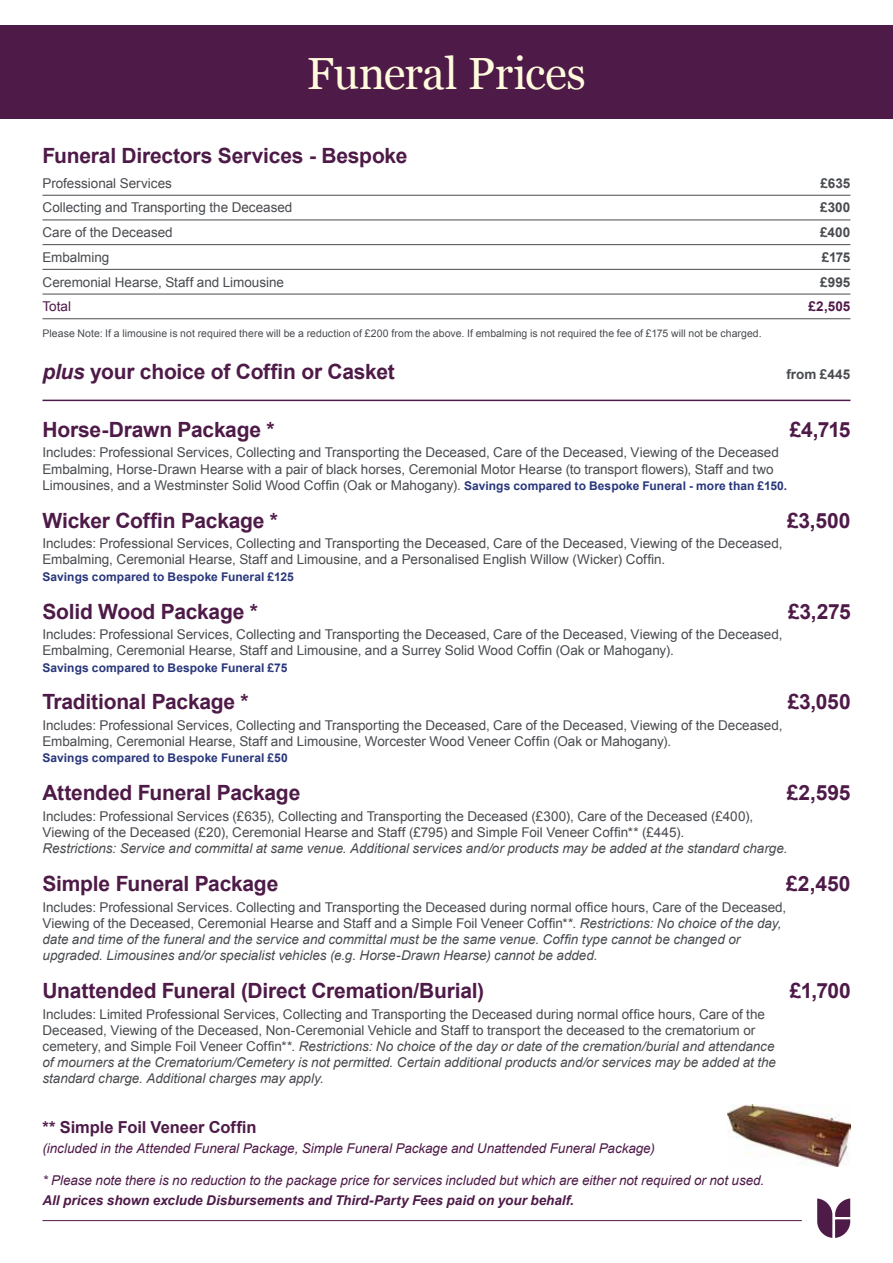
<style>
.page{position:relative;width:893px;height:1263px;background:#fff}
.page>*{position:absolute;margin:0;border:0;box-sizing:border-box;transform-origin:0 0}
.t1{font:45px "Georgia";letter-spacing:-.01em;color:#fffbdc}
.t2{font:700 21px "Arial";letter-spacing:-.01em;color:#4e1a48}
.t3{font:700 16.5px "Arial";letter-spacing:-.005em;color:#4e1a48}
.t4{font:13.5px/16.2px "Arial";letter-spacing:-.005em;color:#484b4f}
.t5{font:italic 13.5px/16.2px "Arial";letter-spacing:-.005em;color:#484b4f}
.t6{font:italic 13.5px "Arial";letter-spacing:-.005em;color:#4e1a48}
.t7{font:italic 700 13.5px "Arial";color:#4e1a48}
.t8{font:700 13.5px "Arial";letter-spacing:.005em;color:#484b4f}
.t9{font:700 13.5px "Arial";color:#4e1a48}
.t10{font:13.5px "Arial";color:#4e1a48}
.t11{font:700 12px "Arial";letter-spacing:.005em;color:#28367b}
.t12{font:10.5px "Arial";letter-spacing:.005em;color:#484b4f}
.s1{font-style:italic}
.s2{font-weight:700;font-size:12px;color:#28367b}
.s3{font-style:normal}
</style>
<div class="page">
<div style="left:0;top:26px;width:893px;height:93px;background:#4e1a48"></div>
<svg style="left:817px;top:1198px;width:33px;height:40px"></svg>
<hr style="left:43px;top:1220px;width:759px;height:1px;background:#4e1a48">
<hr style="left:43px;top:195px;width:807px;height:1px;background:#484b4f">
<hr style="left:43px;top:219px;width:807px;height:1px;background:#484b4f">
<hr style="left:43px;top:244px;width:807px;height:1px;background:#484b4f">
<hr style="left:43px;top:269px;width:807px;height:1px;background:#484b4f">
<hr style="left:43px;top:294px;width:807px;height:1px;background:#484b4f">
<hr style="left:43px;top:318px;width:807px;height:1px;background:#484b4f">
<hr style="left:43px;top:400px;width:807px;height:1px;background:#4e1a48">
<img style="left:727px;top:1104px;width:123px;height:62px">
<h1 class="t1" style="left:307px;top:41px;width:281px">Funeral Prices</h1>
<h2 class="t2" style="left:43px;top:142px;width:366px">Funeral Directors Services - Bespoke</h2>
<p class="t4" style="left:43px;top:175px;width:131px">Professional Services</p>
<p class="t8" style="left:820px;top:174px;width:32px">£635</p>
<p class="t4" style="left:43px;top:200px;width:251px">Collecting and Transporting the Deceased</p>
<p class="t8" style="left:820px;top:199px;width:32px">£300</p>
<p class="t4" style="left:43px;top:224px;width:132px">Care of the Deceased</p>
<p class="t8" style="left:820px;top:223px;width:32px">£400</p>
<p class="t4" style="left:43px;top:249px;width:68px">Embalming</p>
<p class="t8" style="left:822px;top:248px;width:30px">£175</p>
<p class="t4" style="left:43px;top:274px;width:243px">Ceremonial Hearse, Staff and Limousine</p>
<p class="t8" style="left:820px;top:273px;width:32px">£995</p>
<p class="t10" style="left:43px;top:298px;width:30px">Total</p>
<p class="t9" style="left:808px;top:298px;width:43px">£2,505</p>
<p class="t12" style="left:43px;top:326px;width:721px">Please Note: If a limousine is not required there will be a reduction of £200 from the above. If embalming is not required the fee of £175 will not be charged.</p>
<h2 class="t2" style="left:43px;top:358px;width:354px"><span class="s1">plus</span> your choice of Coffin or Casket</h2>
<p class="t8" style="left:786px;top:365px;width:66px">from £445</p>
<h2 class="t2" style="left:43px;top:416px;width:234px">Horse-Drawn Package *</h2>
<h2 class="t2" style="left:790px;top:416px;width:62px">£4,715</h2>
<p class="t4" style="left:43px;top:445px;width:746px">Includes: Professional Services, Collecting and Transporting the Deceased, Care of the Deceased, Viewing of the Deceased<br>Embalming, Horse-Drawn Hearse with a pair of black horses, Ceremonial Motor Hearse (to transport flowers), Staff and two<br>Limousines, and a Westminster Solid Wood Coffin (Oak or Mahogany). <span class="s2">Savings compared to Bespoke Funeral - more than £150.</span></p>
<h2 class="t2" style="left:43px;top:506px;width:237px">Wicker Coffin Package *</h2>
<h2 class="t2" style="left:787px;top:506px;width:65px">£3,500</h2>
<p class="t4" style="left:43px;top:536px;width:741px">Includes: Professional Services, Collecting and Transporting the Deceased, Care of the Deceased, Viewing of the Deceased,<br>Embalming, Ceremonial Hearse, Staff and Limousine, and a Personalised English Willow (Wicker) Coffin.</p>
<p class="t11" style="left:43px;top:568px;width:253px">Savings compared to Bespoke Funeral £125</p>
<h2 class="t2" style="left:43px;top:597px;width:217px">Solid Wood Package *</h2>
<h2 class="t2" style="left:788px;top:597px;width:64px">£3,275</h2>
<p class="t4" style="left:43px;top:626px;width:741px">Includes: Professional Services, Collecting and Transporting the Deceased, Care of the Deceased, Viewing of the Deceased,<br>Embalming, Ceremonial Hearse, Staff and Limousine, and a Surrey Solid Wood Coffin (Oak or Mahogany).</p>
<p class="t11" style="left:43px;top:659px;width:246px">Savings compared to Bespoke Funeral £75</p>
<h2 class="t2" style="left:43px;top:688px;width:208px">Traditional Package *</h2>
<h2 class="t2" style="left:788px;top:688px;width:64px">£3,050</h2>
<p class="t4" style="left:43px;top:717px;width:741px">Includes: Professional Services, Collecting and Transporting the Deceased, Care of the Deceased, Viewing of the Deceased,<br>Embalming, Ceremonial Hearse, Staff and Limousine, Worcester Wood Veneer Coffin (Oak or Mahogany).</p>
<p class="t11" style="left:43px;top:750px;width:247px">Savings compared to Bespoke Funeral £50</p>
<h2 class="t2" style="left:43px;top:779px;width:259px">Attended Funeral Package</h2>
<h2 class="t2" style="left:787px;top:779px;width:65px">£2,595</h2>
<p class="t4" style="left:43px;top:808px;width:712px">Includes: Professional Services (£635), Collecting and Transporting the Deceased (£300), Care of the Deceased (£400),<br>Viewing of the Deceased (£20), Ceremonial Hearse and Staff (£795) and Simple Foil Veneer Coffin** (£445).</p>
<p class="t5" style="left:43px;top:840px;width:746px">Restrictions: Service and committal at same venue. Additional services and/or products may be added at the standard charge.</p>
<h2 class="t2" style="left:43px;top:870px;width:237px">Simple Funeral Package</h2>
<h2 class="t2" style="left:786px;top:870px;width:66px">£2,450</h2>
<p class="t5" style="left:43px;top:899px;width:745px"><span class="s3">Includes: Professional Services. Collecting and Transporting the Deceased during normal office hours, Care of the Deceased, Viewing of the Deceased, Ceremonial Hearse and Staff and a Simple Foil Veneer Coffin**.</span> Restrictions: No choice of the day, date and time of the funeral and the service and committal must be the same venue. Coffin type cannot be changed or upgraded. Limousines and/or specialist vehicles (e.g. Horse-Drawn Hearse) cannot be added.</p>
<h2 class="t2" style="left:43px;top:977px;width:443px">Unattended Funeral (Direct Cremation/Burial)</h2>
<h2 class="t2" style="left:790px;top:977px;width:62px">£1,700</h2>
<p class="t4" style="left:43px;top:1006px;width:735px">Includes: Limited Professional Services, Collecting and Transporting the Deceased during normal office hours, Care of the Deceased, Viewing of the Deceased, Non-Ceremonial Vehicle and Staff to transport the deceased to the crematorium or cemetery, and Simple Foil Veneer Coffin**. <span class="s1">Restrictions: No choice of the day or date of the cremation/burial and attendance of mourners at the Crematorium/Cemetery is not permitted. Certain additional products and/or services may be added at the standard charge. Additional charges may apply.</span></p>
<p class="t3" style="left:43px;top:1116px;width:215px">** Simple Foil Veneer Coffin</p>
<p class="t6" style="left:43px;top:1140px;width:614px">(included in the Attended Funeral Package, Simple Funeral Package and Unattended Funeral Package)</p>
<p class="t6" style="left:43px;top:1171px;width:723px">* Please note there is no reduction to the package price for services included but which are either not required or not used.</p>
<p class="t7" style="left:43px;top:1191px;width:533px">All prices shown exclude Disbursements and Third-Party Fees paid on your behalf.</p>
</div>
